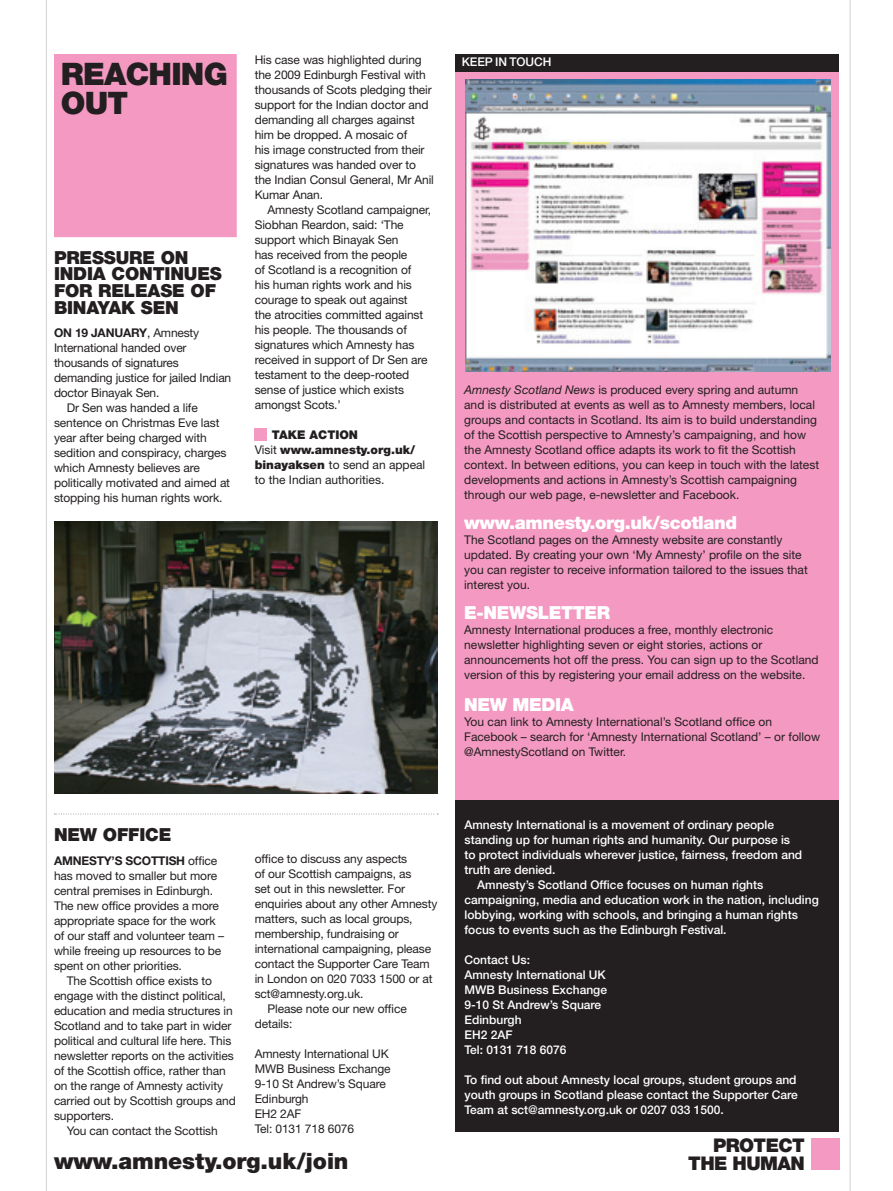
<style>
.page{position:relative;width:893px;height:1191px;background:#fff}
.page>*{position:absolute;margin:0;border:0;box-sizing:border-box;transform-origin:0 0}
.t1{font:900 31.05px/29.5px "Helvetica Neue";letter-spacing:-.025em;color:#231f20}
.t2{font:900 22.5px "Helvetica Neue";letter-spacing:-.005em;color:#231f20}
.t3{font:900 18.9px "Helvetica Neue";color:#231f20}
.t4{font:900 18px/16.5px "Helvetica Neue";letter-spacing:-.01em;color:#231f20}
.t5{font:900 18px "Helvetica Neue";letter-spacing:-.02em;color:#fff}
.t6{font:900 17.4px "Helvetica Neue";color:#fff}
.t7{font:12px/15px "Helvetica Neue";letter-spacing:-.01em;color:#231f20}
.t8{font:500 12px/15px "Helvetica Neue";color:#fff}
.t9{font:700 12px "Helvetica Neue";letter-spacing:-.015em;color:#231f20}
.s1{font-weight:900}
.s2{font-weight:400}
.s3{font-weight:700}
.s4{font-style:italic}
</style>
<div class="page">
<div style="left:811px;top:1138px;width:28px;height:31px;background:#f499c2"></div>
<hr style="left:850px;top:0;width:1px;height:1191px;background:#d1d2d4">
<hr style="left:46px;top:0;width:1px;height:1191px;background:#d1d2d4">
<div style="left:455px;top:796px;width:384px;height:335px;background:#231f20"></div>
<div style="left:455px;top:54px;width:384px;height:746px;background:#f499c2"></div>
<div style="left:455px;top:54px;width:384px;height:17px;background:#231f20"></div>
<svg style="left:54px;top:813px;width:384px;height:1px"></svg>
<div style="left:54px;top:54px;width:183px;height:183px;background:#f499c2;border:1px solid #f499c2"></div>
<div style="left:255px;top:428px;width:12px;height:12px;background:#f499c2"></div>
<img style="left:465px;top:80px;width:365px;height:291px">
<img style="left:54px;top:522px;width:383px;height:271px">
<h1 class="t1" style="left:61px;top:59px;width:168px">REACHING<br>OUT</h1>
<p class="t7" style="left:255px;top:52px;width:181px">His case was highlighted during the 2009 Edinburgh Festival with thousands of Scots pledging their support for the Indian doctor and demanding all charges against him be dropped. A mosaic of<br>his image constructed from their signatures was handed over to the Indian Consul General, Mr Anil<br>Kumar Anan.</p>
<p class="t7" style="left:255px;top:202px;width:178px;text-indent:13px">Amnesty Scotland campaigner,<br>Siobhan Reardon, said: ‘The support which Binayak Sen<br>has received from the people<br>of Scotland is a recognition of<br>his human rights work and his courage to speak out against<br>the atrocities committed against his people. The thousands of signatures which Amnesty has received in support of Dr Sen are testament to the deep-rooted sense of justice which exists amongst Scots.’</p>
<p class="t7" style="left:255px;top:427px;width:172px;text-indent:17px"><span class="s1">TAKE ACTION<br></span>Visit <span class="s1">www.amnesty.org.uk/ binayaksen</span> to send an appeal to the Indian authorities.</p>
<h3 class="t4" style="left:54px;top:249px;width:169px">PRESSURE ON<br>INDIA CONTINUES<br>FOR RELEASE OF<br>BINAYAK SEN</h3>
<p class="t9" style="left:54px;top:325px;width:147px">ON 19 JANUARY<span class="s2">, Amnesty</span></p>
<p class="t7" style="left:54px;top:340px;width:134px">International handed over</p>
<p class="t7" style="left:54px;top:355px;width:126px">thousands of signatures</p>
<p class="t7" style="left:54px;top:370px;width:179px">demanding justice for jailed Indian</p>
<p class="t7" style="left:54px;top:385px;width:107px">doctor Binayak Sen.</p>
<p class="t7" style="left:67px;top:400px;width:133px">Dr Sen was handed a life</p>
<p class="t7" style="left:54px;top:415px;width:167px">sentence on Christmas Eve last</p>
<p class="t7" style="left:54px;top:430px;width:154px">year after being charged with</p>
<p class="t7" style="left:54px;top:445px;width:174px">sedition and conspiracy, charges</p>
<p class="t7" style="left:54px;top:460px;width:147px">which Amnesty believes are</p>
<p class="t7" style="left:54px;top:475px;width:178px">politically motivated and aimed at</p>
<p class="t7" style="left:54px;top:490px;width:170px">stopping his human rights work.</p>
<h3 class="t4" style="left:54px;top:826px;width:119px">NEW OFFICE</h3>
<p class="t7" style="left:54px;top:852px;width:171px"><span class="s3">AMNESTY’S SCOTTISH</span> office has moved to smaller but more central premises in Edinburgh.<br>The new office provides a more appropriate space for the work of our staff and volunteer team – while freeing up resources to be spent on other priorities.</p>
<p class="t7" style="left:67px;top:972px;width:147px">The Scottish office exists to</p>
<p class="t7" style="left:54px;top:987px;width:173px">engage with the distinct political,</p>
<p class="t7" style="left:54px;top:1002px;width:180px">education and media structures in</p>
<p class="t7" style="left:54px;top:1017px;width:179px">Scotland and to take part in wider</p>
<p class="t7" style="left:54px;top:1032px;width:179px">political and cultural life here. This</p>
<p class="t7" style="left:54px;top:1047px;width:181px">newsletter reports on the activities</p>
<p class="t7" style="left:54px;top:1062px;width:173px">of the Scottish office, rather than</p>
<p class="t7" style="left:54px;top:1077px;width:170px">on the range of Amnesty activity</p>
<p class="t7" style="left:54px;top:1092px;width:183px">carried out by Scottish groups and</p>
<p class="t7" style="left:54px;top:1107px;width:62px">supporters.</p>
<p class="t7" style="left:67px;top:1122px;width:153px">You can contact the Scottish</p>
<p class="t7" style="left:255px;top:851px;width:154px">office to discuss any aspects</p>
<p class="t7" style="left:255px;top:866px;width:158px">of our Scottish campaigns, as</p>
<p class="t7" style="left:255px;top:881px;width:152px">set out in this newsletter. For</p>
<p class="t7" style="left:255px;top:896px;width:184px">enquiries about any other Amnesty</p>
<p class="t7" style="left:255px;top:911px;width:159px">matters, such as local groups,</p>
<p class="t7" style="left:255px;top:926px;width:146px">membership, fundraising or</p>
<p class="t7" style="left:255px;top:941px;width:178px">international campaigning, please</p>
<p class="t7" style="left:255px;top:956px;width:176px">contact the Supporter Care Team</p>
<p class="t7" style="left:255px;top:971px;width:179px">in London on 020 7033 1500 or at</p>
<p class="t7" style="left:255px;top:986px;width:110px">sct@amnesty.org.uk.</p>
<p class="t7" style="left:267px;top:1001px;width:141px">Please note our new office</p>
<p class="t7" style="left:255px;top:1016px;width:39px">details:</p>
<p class="t7" style="left:255px;top:1046px;width:137px">Amnesty International UK<br>MWB Business Exchange<br>9-10 St Andrew’s Square<br>Edinburgh<br>EH2 2AF<br>Tel: 0131 718 6076</p>
<h2 class="t2" style="left:54px;top:1147px;width:296px">www.amnesty.org.uk/join</h2>
<p class="t8" style="left:462px;top:54px;width:57px">keep in touch</p>
<p class="t7" style="left:464px;top:382px;width:356px"><span class="s4">Amnesty Scotland News</span> is produced every spring and autumn and is distributed at events as well as to Amnesty members, local groups and contacts in Scotland. Its aim is to build understanding of the Scottish perspective to Amnesty’s campaigning, and how the Amnesty Scotland office adapts its work to fit the Scottish context. In between editions, you can keep in touch with the latest developments and actions in Amnesty’s Scottish campaigning through our web page, e-newsletter and Facebook.</p>
<h3 class="t5" style="left:464px;top:512px;width:275px">www.amnesty.org.uk/scotland</h3>
<p class="t7" style="left:464px;top:532px;width:345px">The Scotland pages on the Amnesty website are constantly updated. By creating your own ‘My Amnesty’ profile on the site you can register to receive information tailored to the issues that interest you.</p>
<h3 class="t5" style="left:464px;top:602px;width:33px">e-newsletter</h3>
<p class="t7" style="left:464px;top:622px;width:356px">Amnesty International produces a free, monthly electronic newsletter highlighting seven or eight stories, actions or announcements hot off the press. You can sign up to the Scotland version of this by registering your email address on the website.</p>
<h3 class="t5" style="left:464px;top:694px;width:16px">new</h3>
<h3 class="t5" style="left:512px;top:694px;width:14px">media</h3>
<p class="t7" style="left:464px;top:714px;width:358px">You can link to Amnesty International’s Scotland office on<br>Facebook – search for ‘Amnesty International Scotland’ – or follow @AmnestyScotland on Twitter.</p>
<p class="t8" style="left:464px;top:817px;width:311px">Amnesty International is a movement of ordinary people</p>
<p class="t8" style="left:464px;top:832px;width:327px">standing up for human rights and humanity. Our purpose is</p>
<p class="t8" style="left:464px;top:847px;width:339px">to protect individuals wherever justice, fairness, freedom and</p>
<p class="t8" style="left:464px;top:862px;width:93px">truth are denied.</p>
<p class="t8" style="left:477px;top:877px;width:288px">Amnesty’s Scotland Office focuses on human rights</p>
<p class="t8" style="left:464px;top:892px;width:356px">campaigning, media and education work in the nation, including</p>
<p class="t8" style="left:464px;top:907px;width:335px">lobbying, working with schools, and bringing a human rights</p>
<p class="t8" style="left:464px;top:922px;width:264px">focus to events such as the Edinburgh Festival.</p>
<p class="t8" style="left:464px;top:952px;width:144px">Contact Us:<br>Amnesty International UK<br>MWB Business Exchange<br>9-10 St Andrew’s Square<br>Edinburgh<br>EH2 2AF<br>Tel: 0131 718 6076</p>
<p class="t8" style="left:464px;top:1072px;width:335px;text-align:justify">To find out about Amnesty local groups, student groups and youth groups in Scotland please contact the Supporter Care Team at sct@amnesty.org.uk or 0207 033 1500.</p>
<h3 class="t6" style="left:479px;top:830px;width:26px">Amnesty</h3>
<h3 class="t6" style="left:570px;top:830px;width:14px">group</h3>
<h3 class="t6" style="left:638px;top:830px;width:13px">contacts</h3>
<h3 class="t3" style="left:713px;top:1134px;width:27px">Protect</h3>
<h3 class="t3" style="left:688px;top:1151px;width:14px">the</h3>
<h3 class="t3" style="left:733px;top:1151px;width:16px">human</h3>
</div>
